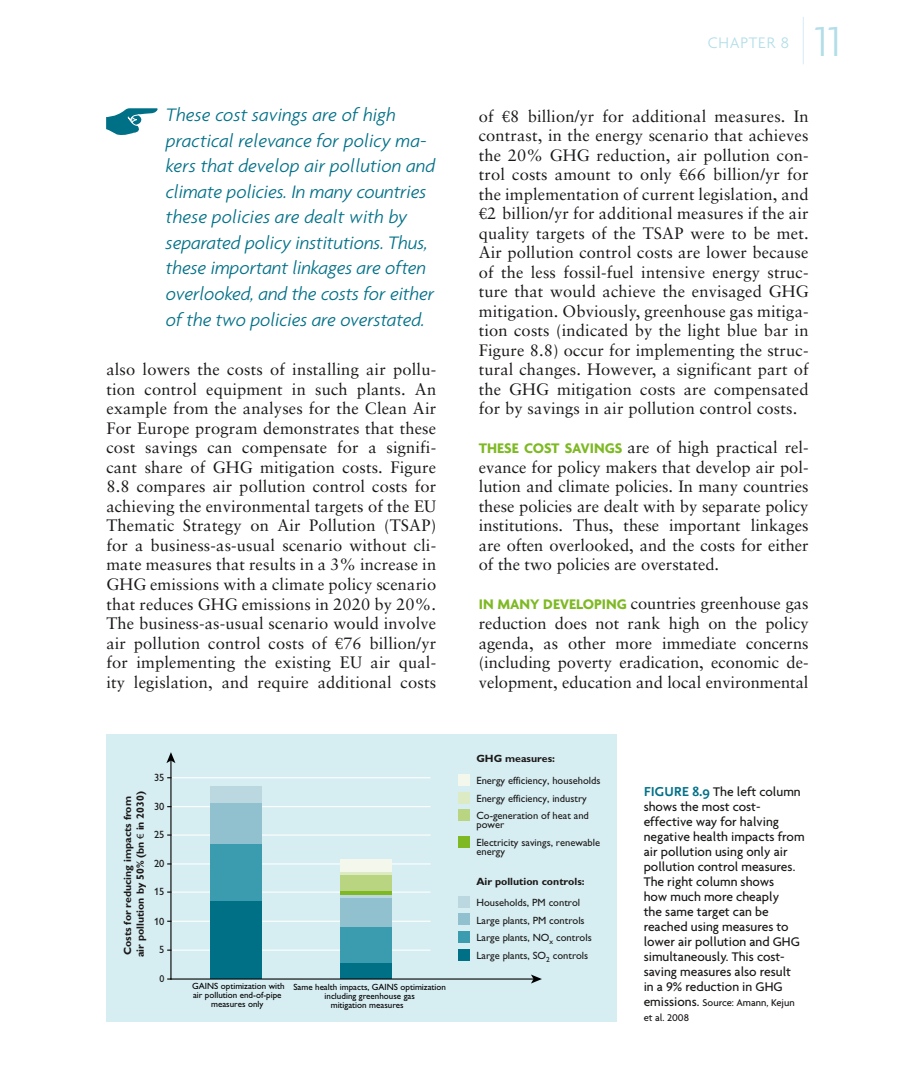
<style>
.page{position:relative;width:915px;height:1085px;background:#fff}
.page>*{position:absolute;margin:0;border:0;box-sizing:border-box;transform-origin:0 0}
.t1{font:300 45px "Agenda";color:#b3dee9}
.t2{font:italic 300 19.5px/25.5px "Agenda";letter-spacing:-.01em;color:#007087}
.t3{font:16.5px/19.5px "Sabon";letter-spacing:.005em;color:#1b1918;text-align:justify}
.t4{font:300 16.5px "Agenda";color:#b3dee9}
.t5{font:500 13.5px/15px "Agenda";color:#1b1918}
.t6{font:10.5px/17.7px "Gill Alt One";color:#1b1918}
.t7{font:700 10.5px/12.6px "Gill Sans";color:#1b1918}
.t8{font:500 10.5px/15px "Agenda";color:#1b1918}
.t9{font:700 10.5px "Gill Alt One";color:#1b1918}
.t10{font:9.9px "Gill Alt One";color:#1b1918}
.t11{font:9px/8.9px "Gill Alt One";color:#000;text-align:center}
.s1{font-family:"Adobe Caslon Pro"}
.s2{font-family:"Myriad Pro";font-weight:400}
.s3{font-family:"Agenda";font-weight:700;font-size:15px;color:#7eb924}
.s4{font-family:"Scala Sans";font-weight:700;color:#007087}
.s5{font-size:13.5px}
</style>
<div class="page">
<hr style="left:802px;top:17px;width:1px;height:47px;background:#d6edf2">
<svg style="left:106px;top:108px;width:52px;height:27px"></svg>
<div style="left:106px;top:733px;width:511px;height:288px;background:#d6edf2"></div>
<hr style="left:171px;top:949px;width:259px;height:1px;background:#fff">
<hr style="left:171px;top:920px;width:259px;height:1px;background:#fff">
<hr style="left:171px;top:891px;width:259px;height:1px;background:#fff">
<hr style="left:171px;top:863px;width:259px;height:1px;background:#fff">
<hr style="left:171px;top:834px;width:259px;height:1px;background:#fff">
<hr style="left:171px;top:806px;width:259px;height:1px;background:#fff">
<hr style="left:171px;top:777px;width:259px;height:1px;background:#fff">
<div style="left:210px;top:900px;width:51px;height:79px;background:#007087"></div>
<div style="left:339px;top:962px;width:52px;height:17px;background:#007087"></div>
<div style="left:210px;top:843px;width:51px;height:57px;background:#3b9baf"></div>
<div style="left:339px;top:927px;width:52px;height:35px;background:#3b9baf"></div>
<div style="left:210px;top:802px;width:51px;height:41px;background:#91c0ce"></div>
<div style="left:339px;top:897px;width:52px;height:30px;background:#91c0ce"></div>
<div style="left:210px;top:786px;width:51px;height:16px;background:#bbd7e0"></div>
<hr style="left:339px;top:894px;width:52px;height:3px;background:#bbd7e0">
<svg style="left:339px;top:890px;width:52px;height:4px"></svg>
<div style="left:339px;top:874px;width:52px;height:16px;background:#bad582"></div>
<hr style="left:339px;top:871px;width:52px;height:3px;background:#ddebc5">
<div style="left:339px;top:858px;width:52px;height:13px;background:#f4f8ec"></div>
<hr style="left:170px;top:759px;width:1px;height:219px;background:#000">
<svg style="left:166px;top:752px;width:9px;height:11px"></svg>
<hr style="left:171px;top:978px;width:363px;height:1px;background:#000">
<svg style="left:530px;top:974px;width:11px;height:9px"></svg>
<div style="left:458px;top:949px;width:11px;height:11px;background:#007087"></div>
<div style="left:458px;top:931px;width:11px;height:11px;background:#3b9baf"></div>
<div style="left:458px;top:913px;width:11px;height:11px;background:#91c0ce"></div>
<div style="left:458px;top:836px;width:11px;height:11px;background:#7eb924"></div>
<div style="left:458px;top:809px;width:11px;height:11px;background:#bad582"></div>
<div style="left:458px;top:792px;width:11px;height:11px;background:#ddebc5"></div>
<div style="left:458px;top:774px;width:11px;height:11px;background:#f4f8ec"></div>
<div style="left:458px;top:896px;width:11px;height:11px;background:#bbd7e0"></div>
<p class="t2" style="left:166px;top:102px;width:271px">These cost savings are of high practical relevance for policy ma&shy;kers that develop air pollution and climate policies. In many countries these policies are dealt with by separated policy institutions. Thus, these important linkages are often overlooked, and the costs for either of the two policies are overstated.</p>
<p class="t3" style="left:106px;top:359px;width:331px">also lowers the costs of installing air pollu&shy;tion control equipment in such plants. An example from the analyses for the Clean Air For Europe program demonstrates that these cost savings can compensate for a signifi&shy;cant share of GHG mitigation costs. Figure 8.8 compares air pollution control costs for achieving the environmental targets of the EU Thematic Strategy on Air Pollution (TSAP) for a business-as-usual scenario without cli&shy;mate measures that results in a 3% increase in GHG emissions with a climate policy scenario that reduces GHG emissions in 2020 by 20%.<br>The business-as-usual scenario would involve air pollution control costs of <span class="s1">€</span>76 billion/yr for implementing the existing EU air qual&shy;ity legislation, and require additional costs</p>
<p class="t7" style="left:121px;top:956px;width:167px;rotate:-90deg">Costs for reducing impacts from air pollution by 50% (bn <span class="s2">€</span> in 2030)</p>
<p class="t6" style="left:154px;top:768px;width:12px">35</p>
<p class="t6" style="left:154px;top:797px;width:12px">30</p>
<p class="t6" style="left:154px;top:825px;width:12px">25</p>
<p class="t6" style="left:154px;top:854px;width:12px">20</p>
<p class="t6" style="left:154px;top:882px;width:12px">15</p>
<p class="t6" style="left:154px;top:911px;width:12px">10</p>
<p class="t6" style="left:159px;top:940px;width:7px">5</p>
<p class="t10" style="left:159px;top:972px;width:6px">0</p>
<p class="t11" style="left:192px;top:981px;width:94px">GAINS optimization with air pollution end-of-pipe measures only</p>
<p class="t11" style="left:293px;top:982px;width:154px">Same health impacts, GAINS optimization including greenhouse gas<br>mitigation measures</p>
<p class="t4" style="left:707px;top:33px;width:22px">CHAPTER</p>
<p class="t4" style="left:780px;top:33px;width:10px">8</p>
<h1 class="t1" style="left:814px;top:15px;width:28px">11</h1>
<p class="t3" style="left:478px;top:106px;width:331px">of <span class="s1">€</span>8 billion/yr for additional measures. In contrast, in the energy scenario that achieves the 20% GHG reduction, air pollution con&shy;trol costs amount to only <span class="s1">€</span>66 billion/yr for the implementation of current legislation, and <span class="s1">€</span>2 billion/yr for additional measures if the air quality targets of the TSAP were to be met.<br>Air pollution control costs are lower because of the less fossil-fuel intensive energy struc&shy;ture that would achieve the envisaged GHG mitigation. Obviously, greenhouse gas mitiga&shy;tion costs (indicated by the light blue bar in Figure 8.8) occur for implementing the struc&shy;tural changes. However, a significant part of the GHG mitigation costs are compensated for by savings in air pollution control costs.</p>
<p class="t3" style="left:478px;top:437px;width:331px"><span class="s3">THESE COST SAVINGS</span> are of high practical rel&shy;evance for policy makers that develop air pol&shy;lution and climate policies. In many countries these policies are dealt with by separate policy institutions. Thus, these important linkages are often overlooked, and the costs for either of the two policies are overstated.</p>
<p class="t3" style="left:478px;top:593px;width:331px"><span class="s3">IN MANY DEVELOPING</span> countries greenhouse gas reduction does not rank high on the policy agenda, as other more immediate concerns (including poverty eradication, economic de&shy;velopment, education and local environmental</p>
<p class="t9" style="left:476px;top:752px;width:80px">GHG measures:</p>
<p class="t6" style="left:476px;top:771px;width:125px">Energy efficiency, households<br>Energy efficiency, industry<br>Co-generation of heat and</p>
<p class="t6" style="left:476px;top:815px;width:125px">power<br>Electricity savings, renewable</p>
<p class="t6" style="left:476px;top:842px;width:30px">energy</p>
<p class="t9" style="left:476px;top:874px;width:110px">Air pollution controls:</p>
<p class="t6" style="left:476px;top:893px;width:117px">Households, PM control<br>Large plants, PM controls<br>Large plants, NO<sub>x</sub> controls<br>Large plants, SO<sub>2</sub> controls</p>
<p class="t5" style="left:643px;top:783px;width:162px"><span class="s4">FIGURE 8.9</span> The left column shows the most cost&shy;effective way for halving negative health impacts from air pollution using only air pollution control measures.<br>The right column shows<br>how much more cheaply<br>the same target can be reached using measures to lower air pollution and GHG simultaneously. This cost&shy;saving measures also result<br>in a 9% reduction in GHG</p>
<p class="t8" style="left:643px;top:994px;width:153px"><span class="s5">emissions.</span> Source: Amann, Kejun et al. 2008</p>
</div>
